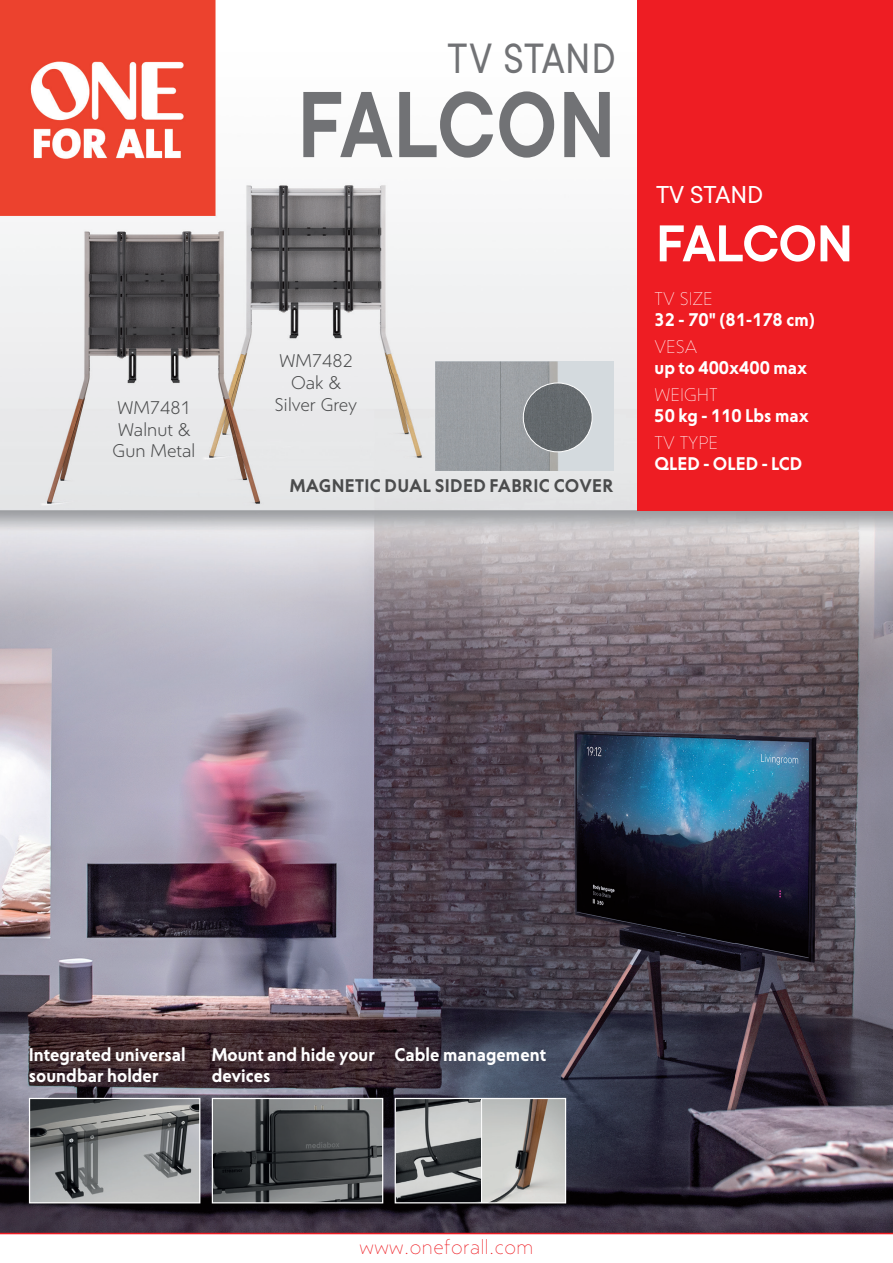
<style>
.page{position:relative;width:893px;height:1263px;background:#fff}
.page>*{position:absolute;margin:0;border:0;box-sizing:border-box;transform-origin:0 0}
.t1{font:600 103.35px "TT Commons";letter-spacing:.015em;color:#717275;scale:.87 1}
.t2{font:600 57px "TT Commons";letter-spacing:-.01em;color:#fff}
.t3{font:46.65px "TT Commons";letter-spacing:.02em;color:#717275;scale:.87 1}
.t4{font:27px "TT Commons";color:#fff}
.t5{font:300 19.5px "Corsica MX";letter-spacing:.025em;color:#ee1d23}
.t6{font:600 18px/21px "Corsica MX";color:#fff}
.t7{font:18px/21.6px "Corsica MX";color:#4b4c4d;text-align:center}
.t8{font:600 18px "Corsica MX";letter-spacing:.015em;color:#4b4c4d}
.t9{font:300 18px "Corsica MX";color:#fff}
</style>
<div class="page">
<img style="left:0;top:0;width:893px;height:1233px">
<div style="left:638px;top:0;width:255px;height:510px;background:#ee1d23"></div>
<hr style="left:0;top:1233px;width:893px;height:1px;background:#ee1d23">
<svg style="left:779px;top:890px;width:2px;height:7px"></svg>
<img style="left:31px;top:1100px;width:167px;height:101px">
<div style="left:29px;top:1098px;width:171px;height:105px;border:1px solid #fff"></div>
<img style="left:214px;top:1100px;width:167px;height:101px">
<div style="left:212px;top:1098px;width:171px;height:105px;border:1px solid #fff"></div>
<img style="left:397px;top:1100px;width:167px;height:101px">
<hr style="left:481px;top:1098px;width:1px;height:105px;background:#fff">
<div style="left:395px;top:1098px;width:171px;height:105px;border:1px solid #fff"></div>
<img style="left:435px;top:361px;width:178px;height:110px">
<div style="left:523px;top:383px;width:69px;height:69px;background:#64696d;border-radius:34px"></div>
<div style="left:523px;top:382px;width:70px;height:70px;border:1px solid #fff;border-radius:50%"></div>
<h3 class="t3" style="left:448px;top:33px;width:194px">TV STAND</h3>
<h1 class="t1" style="left:297px;top:68px;width:367px">FALCON</h1>
<p class="t7" style="left:279px;top:350px;width:75px">WM7482<br>Oak &amp;</p>
<p class="t7" style="left:117px;top:397px;width:75px">WM7481</p>
<p class="t7" style="left:275px;top:393px;width:84px">Silver Grey</p>
<p class="t7" style="left:113px;top:419px;width:84px;text-align:left">Walnut &amp;<br>Gun Metal</p>
<p class="t8" style="left:290px;top:474px;width:325px">MAGNETIC DUAL SIDED FABRIC COVER</p>
<h3 class="t4" style="left:656px;top:180px;width:109px">TV STAND</h3>
<h2 class="t2" style="left:656px;top:212px;width:198px">FALCON</h2>
<p class="t9" style="left:655px;top:288px;width:60px">TV SIZE</p>
<p class="t6" style="left:655px;top:309px;width:162px">32 - 70" (81-178 cm)</p>
<p class="t9" style="left:655px;top:336px;width:44px">VESA</p>
<p class="t6" style="left:655px;top:357px;width:154px">up to 400x400 max</p>
<p class="t9" style="left:655px;top:384px;width:65px">WEIGHT</p>
<p class="t6" style="left:655px;top:405px;width:156px">50 kg - 110 Lbs max</p>
<p class="t9" style="left:655px;top:432px;width:65px">TV TYPE</p>
<p class="t6" style="left:655px;top:453px;width:149px">QLED - OLED - LCD</p>
<p class="t6" style="left:29px;top:1044px;width:158px">Integrated universal soundbar holder</p>
<p class="t6" style="left:212px;top:1044px;width:165px">Mount and hide your devices</p>
<p class="t6" style="left:395px;top:1044px;width:153px">Cable management</p>
<p class="t5" style="left:360px;top:1235px;width:175px">www.oneforall.com</p>
</div>
